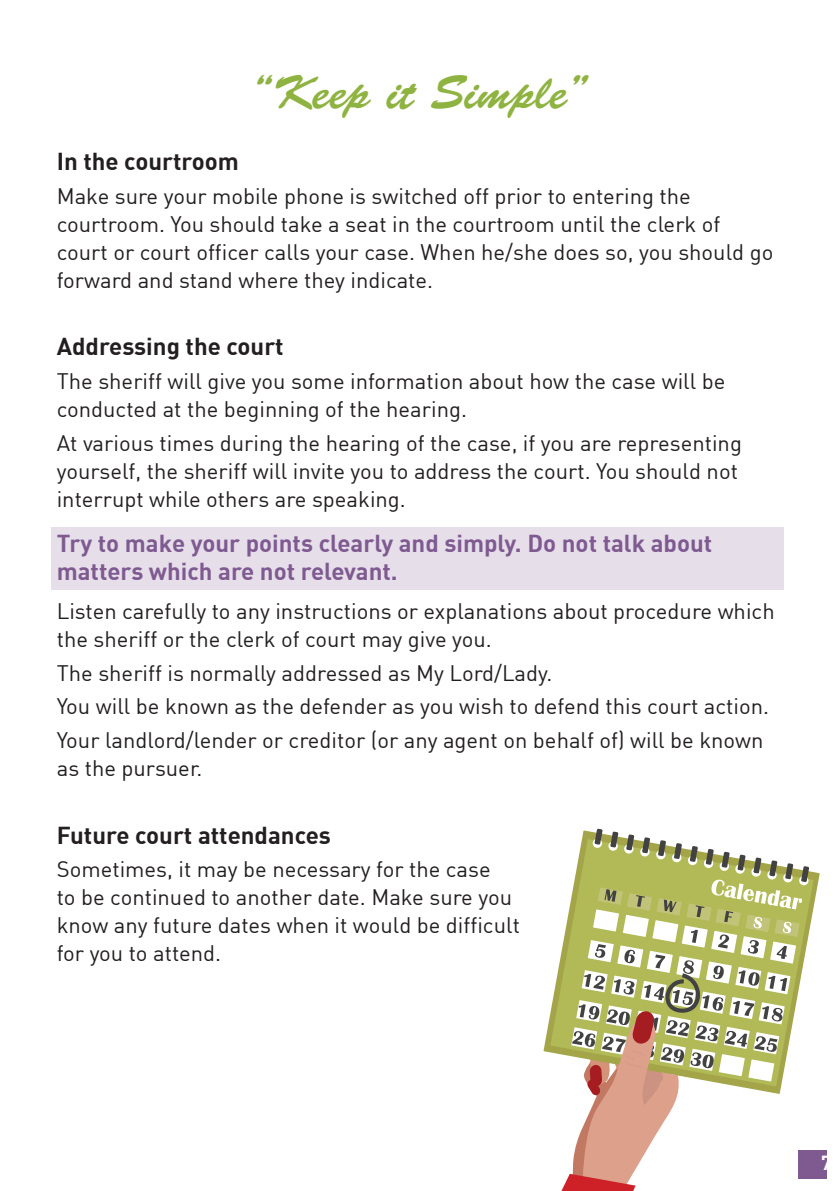
<style>
.page{position:relative;width:840px;height:1191px;background:#fff}
.page>*{position:absolute;margin:0;border:0;box-sizing:border-box;transform-origin:0 0}
.t1{font:48px "Brush Script Std";color:#8fb341}
.t2{font:700 24px/28px "DIN";color:#7f5a91}
.t3{font:700 24px "DIN";color:#231f20}
.t4{font:22px/28px "DIN";color:#231f20}
.t5{font:700 20px "DIN";color:#fff}
</style>
<div class="page">
<div style="left:797px;top:1149px;width:28px;height:29px;background:#7f5a91"></div>
<div style="left:51px;top:527px;width:731px;height:63px;background:#e6dfea"></div>
<svg style="left:550px;top:866px;width:263px;height:189px"></svg>
<svg style="left:561px;top:828px;width:247px;height:363px"></svg>
<p class="t1" style="left:250px;top:66px;width:341px">“Keep it Simple”</p>
<p class="t3" style="left:57px;top:146px;width:183px">In the courtroom</p>
<p class="t4" style="left:57px;top:181px;width:717px">Make sure your mobile phone is switched off prior to entering the courtroom. You should take a seat in the courtroom until the clerk of court or court officer calls your case. When he/she does so, you should go forward and stand where they indicate.</p>
<p class="t3" style="left:57px;top:331px;width:228px">Addressing the court</p>
<p class="t4" style="left:57px;top:366px;width:670px">The sheriff will give you some information about how the case will be conducted at the beginning of the hearing.</p>
<p class="t4" style="left:57px;top:428px;width:686px">At various times during the hearing of the case, if you are representing yourself, the sheriff will invite you to address the court. You should not interrupt while others are speaking.</p>
<p class="t2" style="left:57px;top:528px;width:656px">Try to make your points clearly and simply. Do not talk about matters which are not relevant.</p>
<p class="t4" style="left:57px;top:597px;width:719px">Listen carefully to any instructions or explanations about procedure which the sheriff or the clerk of court may give you.</p>
<p class="t4" style="left:57px;top:658px;width:497px">The sheriff is normally addressed as My Lord/Lady.</p>
<p class="t4" style="left:57px;top:692px;width:713px">You will be known as the defender as you wish to defend this court action.</p>
<p class="t4" style="left:57px;top:726px;width:707px">Your landlord/lender or creditor (or any agent on behalf of) will be known as the pursuer.</p>
<p class="t3" style="left:57px;top:819px;width:275px">Future court attendances</p>
<p class="t4" style="left:57px;top:855px;width:464px">Sometimes, it may be necessary for the case<br>to be continued to another date. Make sure you know any future dates when it would be difficult for you to attend.</p>
<p class="t5" style="left:820px;top:1149px;width:12px">7</p>
</div>
